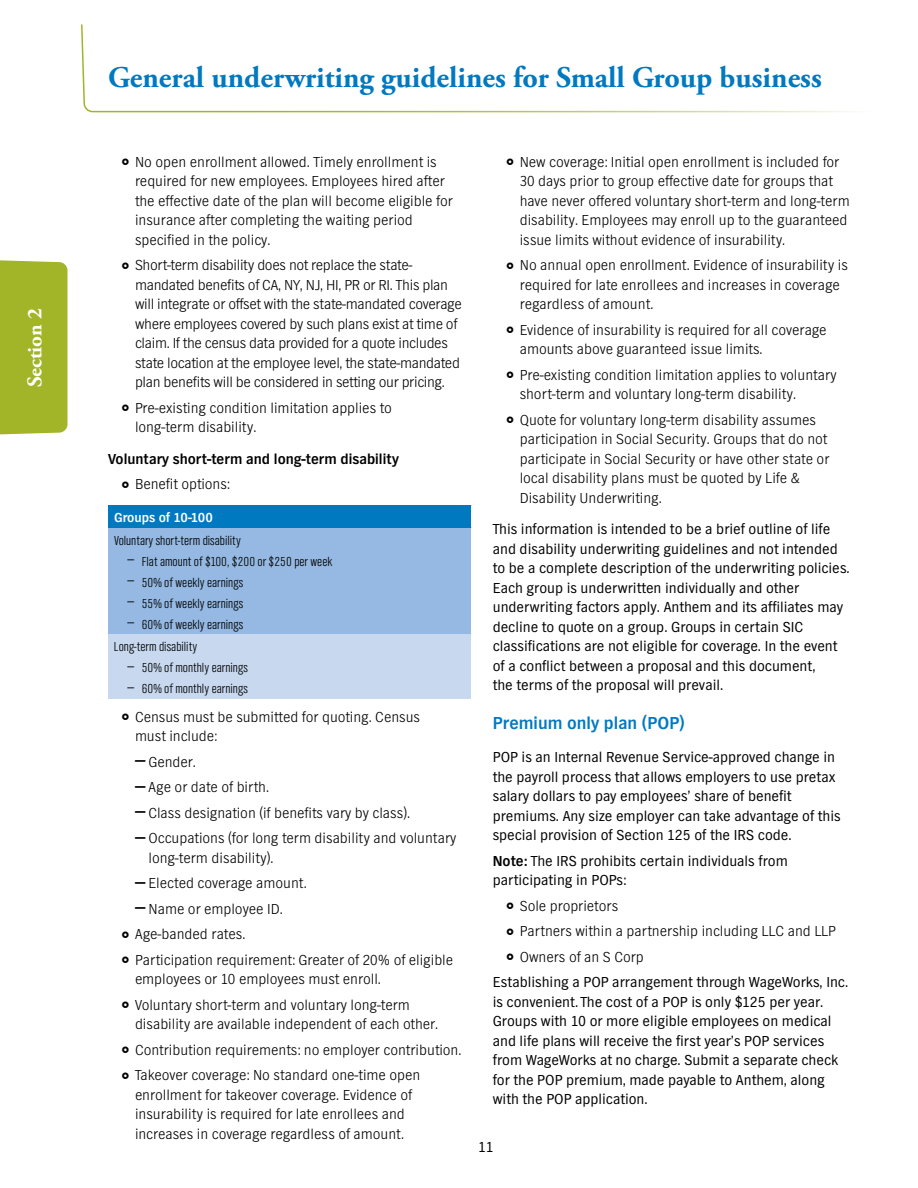
<style>
.page{position:relative;width:918px;height:1188px;background:#fff}
.page>*{position:absolute;margin:0;border:0;box-sizing:border-box;transform-origin:0 0}
.t1{font:700 30px "Adobe Garamond Pro";color:#0079c1}
.t2{font:700 21px "Adobe Garamond Pro";color:#fff}
.t3{font:700 18px "TV Nord EF";color:#0079c1}
.t4{font:300 15px/19.5px "TV Nord EF";color:#000}
.t5{font:15px/19.5px "TV Nord EF";color:#000}
.t6{font:300 15px/19.5px "TV Nord EF";letter-spacing:-.02em;color:#000}
.t7{font:700 15px "TV Nord EF";color:#000}
.t8{font:300 13.5px/22.8px "TV Nord Cond EF";color:#000}
.t9{font:700 13.5px "TV Nord EF";letter-spacing:-.005em;color:#fff}
.s1{font-size:15px}
.s2{font-weight:700}
</style>
<div class="page">
<svg style="left:81px;top:24px;width:778px;height:89px"></svg>
<div style="left:108px;top:505px;width:364px;height:23px;background:#0079c1"></div>
<div style="left:108px;top:528px;width:364px;height:107px;background:#95b9e2"></div>
<div style="left:108px;top:635px;width:364px;height:64px;background:#c7d8ef"></div>
<svg style="left:471px;top:505px;width:1px;height:23px"></svg>
<hr style="left:471px;top:528px;width:1px;height:107px;background:#fff">
<hr style="left:471px;top:635px;width:1px;height:64px;background:#fff">
<div style="left:0;top:260px;width:68px;height:175px;background:#a2b427"></div>
<h2 class="t2" style="left:22px;top:387px;width:81px;rotate:-90deg">Section 2</h2>
<h1 class="t1" style="left:108px;top:60px;width:715px">General underwriting guidelines for Small Group business</h1>
<p class="t4" style="left:135px;top:152px;width:319px">No open enrollment allowed. Timely enrollment is required for new employees. Employees hired after the effective date of the plan will become eligible for insurance after completing the waiting period specified in the policy.</p>
<p class="t6" style="left:135px;top:255px;width:328px">Short-term disability does not replace the state&shy;mandated benefits of CA, NY, NJ, HI, PR or RI. This plan will integrate or offset with the state-mandated coverage where employees covered by such plans exist at time of claim. If the census data provided for a quote includes state location at the employee level, the state-mandated plan benefits will be considered in setting our pricing.</p>
<p class="t4" style="left:135px;top:398px;width:259px">Pre-existing condition limitation applies to long-term disability.</p>
<p class="t7" style="left:108px;top:451px;width:292px">Voluntary short-term and long-term disability</p>
<p class="t4" style="left:135px;top:474px;width:96px">Benefit options:</p>
<p class="t9" style="left:114px;top:510px;width:100px">Groups of 10-100</p>
<p class="t8" style="left:114px;top:529px;width:129px">Voluntary short-term disability</p>
<p class="t8" style="left:128px;top:550px;width:206px"><span class="s1">—</span> Flat amount of $100, $200 or $250 per week</p>
<p class="t8" style="left:128px;top:571px;width:117px"><span class="s1">—</span> 50% of weekly earnings</p>
<p class="t8" style="left:128px;top:592px;width:117px"><span class="s1">—</span> 55% of weekly earnings</p>
<p class="t8" style="left:114px;top:613px;width:131px;text-indent:14px"><span class="s1">—</span> 60% of weekly earnings<br>Long-term disability</p>
<p class="t8" style="left:128px;top:657px;width:122px"><span class="s1">—</span> 50% of monthly earnings</p>
<p class="t8" style="left:128px;top:678px;width:122px"><span class="s1">—</span> 60% of monthly earnings</p>
<p class="t4" style="left:135px;top:707px;width:286px">Census must be submitted for quoting. Census must include:</p>
<p class="t4" style="left:135px;top:752px;width:62px"><span class="s2">—</span> Gender.</p>
<p class="t4" style="left:135px;top:777px;width:136px"><span class="s2">—</span> Age or date of birth.</p>
<p class="t4" style="left:135px;top:803px;width:277px"><span class="s2">—</span> Class designation (if benefits vary by class).</p>
<p class="t4" style="left:148px;top:828px;width:309px;text-indent:-14px"><span class="s2">—</span> Occupations (for long term disability and voluntary long-term disability).</p>
<p class="t4" style="left:135px;top:873px;width:173px"><span class="s2">—</span> Elected coverage amount.</p>
<p class="t4" style="left:135px;top:896px;width:320px;line-height:25.5px"><span class="s2">—</span> Name or employee ID.<br>Age-banded rates.<br>Participation requirement: Greater of 20% of eligible</p>
<p class="t4" style="left:135px;top:966px;width:277px;line-height:25.5px">employees or 10 employees must enroll.<br>Voluntary short-term and voluntary long-term</p>
<p class="t4" style="left:135px;top:1011px;width:328px;line-height:25.5px">disability are available independent of each other.<br>Contribution requirements: no employer contribution.<br>Takeover coverage: No standard one-time open</p>
<p class="t4" style="left:135px;top:1085px;width:279px">enrollment for takeover coverage. Evidence of insurability is required for late enrollees and increases in coverage regardless of amount.</p>
<p class="t4" style="left:520px;top:152px;width:331px">New coverage: Initial open enrollment is included for 30 days prior to group effective date for groups that have never offered voluntary short-term and long-term disability. Employees may enroll up to the guaranteed issue limits without evidence of insurability.</p>
<p class="t4" style="left:520px;top:255px;width:330px">No annual open enrollment. Evidence of insurability is required for late enrollees and increases in coverage regardless of amount.</p>
<p class="t4" style="left:520px;top:320px;width:308px">Evidence of insurability is required for all coverage amounts above guaranteed issue limits.</p>
<p class="t4" style="left:520px;top:365px;width:318px">Pre-existing condition limitation applies to voluntary short-term and voluntary long-term disability.</p>
<p class="t4" style="left:520px;top:410px;width:311px">Quote for voluntary long-term disability assumes participation in Social Security. Groups that do not participate in Social Security or have other state or local disability plans must be quoted by Life &amp; Disability Underwriting.</p>
<p class="t5" style="left:493px;top:519px;width:359px">This information is intended to be a brief outline of life and disability underwriting guidelines and not intended to be a complete description of the underwriting policies.<br>Each group is underwritten individually and other underwriting factors apply. Anthem and its affiliates may decline to quote on a group. Groups in certain SIC classifications are not eligible for coverage. In the event of a conflict between a proposal and this document,<br>the terms of the proposal will prevail.</p>
<p class="t3" style="left:493px;top:713px;width:194px">Premium only plan (POP)</p>
<p class="t5" style="left:493px;top:747px;width:350px">POP is an Internal Revenue Service-approved change in the payroll process that allows employers to use pretax salary dollars to pay employees’ share of benefit premiums. Any size employer can take advantage of this special provision of Section 125 of the IRS code.</p>
<p class="t5" style="left:493px;top:851px;width:297px"><span class="s2">Note:</span> The IRS prohibits certain individuals from participating in POPs:</p>
<p class="t4" style="left:520px;top:893px;width:318px;line-height:25.5px">Sole proprietors<br>Partners within a partnership including LLC and LLP<br>Owners of an S Corp</p>
<p class="t5" style="left:493px;top:972px;width:357px">Establishing a POP arrangement through WageWorks, Inc. is convenient. The cost of a POP is only $125 per year.<br>Groups with 10 or more eligible employees on medical and life plans will receive the first year’s POP services from WageWorks at no charge. Submit a separate check for the POP premium, made payable to Anthem, along with the POP application.</p>
<p class="t5" style="left:478px;top:1137px;width:17px">11</p>
</div>
